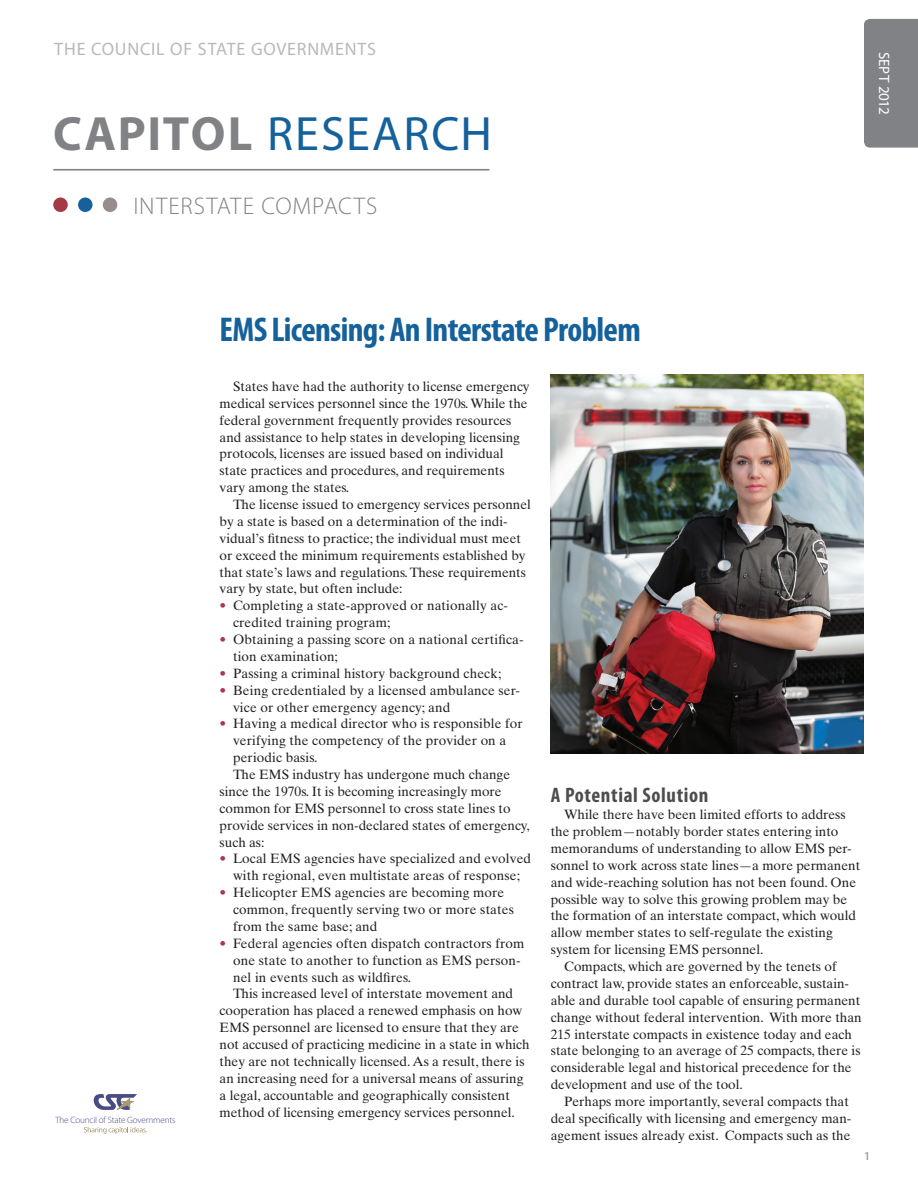
<style>
.page{position:relative;width:918px;height:1188px;background:#fff}
.page>*{position:absolute;margin:0;border:0;box-sizing:border-box;transform-origin:0 0}
.t1{font:48.3px "Myriad Pro";letter-spacing:.035em;color:#15619b}
.t2{font:700 condensed 34.5px "Myriad Pro";letter-spacing:-.02em;color:#15619b}
.t3{font:300 24.15px "Myriad Pro";letter-spacing:.035em;color:#808285}
.t4{font:700 condensed 21px "Myriad Pro";letter-spacing:.03em;color:#4e4d4c}
.t5{font:18px "Myriad Pro";letter-spacing:.045em;color:#b6babb}
.t6{font:15px "Myriad Pro";color:#fff}
.t7{font:13.5px/16.8px "Times Ten LT";color:#231f20}
.t8{font:12px "Myriad Pro";color:#808285}
.t9{font:300 9.15px "Myriad Pro";letter-spacing:-.015em;color:#494c84}
.s1{font-weight:700;color:#808285}
.s2{color:#a63947}
</style>
<div class="page">
<div style="left:864px;top:19px;width:54px;height:129px;background:#808285"></div>
<svg style="left:94px;top:1094px;width:43px;height:16px"></svg>
<svg style="left:84px;top:1127px;width:63px;height:7px"></svg>
<div style="left:53px;top:197px;width:15px;height:15px;background:#a63947;border-radius:50%"></div>
<div style="left:78px;top:197px;width:15px;height:15px;background:#15619b;border-radius:50%"></div>
<div style="left:103px;top:197px;width:14px;height:15px;background:#978d8b;border-radius:50%"></div>
<hr style="left:53px;top:169px;width:436px;height:2px;background:#808285">
<img style="left:551px;top:375px;width:313px;height:378px">
<h3 class="t5" style="left:54px;top:38px;width:314px">THE COUNCIL OF STATE GOVERNMENTS</h3>
<h1 class="t1" style="left:53px;top:105px;width:440px"><span class="s1">CAPITOL</span> RESEARCH</h1>
<h3 class="t3" style="left:133px;top:192px;width:245px">interstate compacts</h3>
<p class="t6" style="left:893px;top:52px;width:65px;rotate:90deg">SEPT 2012</p>
<p class="t9" style="left:55px;top:1114px;width:122px">The Council of State Governments</p>
<h2 class="t2" style="left:220px;top:307px;width:423px">EMS Licensing: An Interstate Problem</h2>
<p class="t7" style="left:220px;top:378px;width:311px;text-indent:14px">States have had the authority to license emergency medical services personnel since the 1970s. While the federal government frequently provides resources and assistance to help states in developing licensing protocols, licenses are issued based on individual state practices and procedures, and requirements vary among the states.</p>
<p class="t7" style="left:220px;top:496px;width:313px;text-indent:14px">The license issued to emergency services personnel by a state is based on a determination of the indi&shy;vidual’s fitness to practice; the individual must meet or exceed the minimum requirements established by that state’s laws and regulations. These requirements vary by state, but often include:</p>
<p class="t7" style="left:233px;top:597px;width:276px;text-indent:-14px"><span class="s2">•</span> Completing a state-approved or nationally ac&shy;credited training program;</p>
<p class="t7" style="left:233px;top:631px;width:292px;text-indent:-14px"><span class="s2">•</span> Obtaining a passing score on a national certifica&shy;tion examination;</p>
<p class="t7" style="left:220px;top:665px;width:283px"><span class="s2">•</span> Passing a criminal history background check;</p>
<p class="t7" style="left:233px;top:682px;width:288px;text-indent:-14px"><span class="s2">•</span> Being credentialed by a licensed ambulance ser&shy;vice or other emergency agency; and</p>
<p class="t7" style="left:220px;top:715px;width:305px"><span class="s2">•</span> Having a medical director who is responsible for</p>
<p class="t7" style="left:233px;top:732px;width:275px">verifying the competency of the provider on a</p>
<p class="t7" style="left:233px;top:749px;width:86px">periodic basis.</p>
<p class="t7" style="left:233px;top:766px;width:279px">The EMS industry has undergone much change</p>
<p class="t7" style="left:220px;top:783px;width:284px">since the 1970s. It is becoming increasingly more</p>
<p class="t7" style="left:220px;top:800px;width:293px">common for EMS personnel to cross state lines to</p>
<p class="t7" style="left:220px;top:817px;width:312px">provide services in non-declared states of emergency,</p>
<p class="t7" style="left:220px;top:833px;width:47px">such as:</p>
<p class="t7" style="left:220px;top:850px;width:313px;text-align:center"><span class="s2">•</span> Local EMS agencies have specialized and evolved with regional, even multistate areas of response;</p>
<p class="t7" style="left:233px;top:884px;width:282px;text-indent:-14px"><span class="s2">•</span> Helicopter EMS agencies are becoming more common, frequently serving two or more states from the same base; and</p>
<p class="t7" style="left:220px;top:935px;width:306px"><span class="s2">•</span> Federal agencies often dispatch contractors from</p>
<p class="t7" style="left:233px;top:952px;width:289px">one state to another to function as EMS person-</p>
<p class="t7" style="left:233px;top:968px;width:180px">nel in events such as wildfires.</p>
<p class="t7" style="left:233px;top:985px;width:282px">This increased level of interstate movement and</p>
<p class="t7" style="left:220px;top:1002px;width:304px">cooperation has placed a renewed emphasis on how</p>
<p class="t7" style="left:220px;top:1019px;width:301px">EMS personnel are licensed to ensure that they are</p>
<p class="t7" style="left:220px;top:1036px;width:312px">not accused of practicing medicine in a state in which</p>
<p class="t7" style="left:220px;top:1053px;width:307px">they are not technically licensed. As a result, there is</p>
<p class="t7" style="left:220px;top:1070px;width:305px">an increasing need for a universal means of assuring</p>
<p class="t7" style="left:220px;top:1087px;width:292px">a legal, accountable and geographically consistent</p>
<p class="t7" style="left:220px;top:1103px;width:297px">method of licensing emergency services personnel.</p>
<h3 class="t4" style="left:551px;top:782px;width:159px">A Potential Solution</h3>
<p class="t7" style="left:564px;top:806px;width:283px">While there have been limited efforts to address</p>
<p class="t7" style="left:551px;top:823px;width:289px">the problem—notably border states entering into</p>
<p class="t7" style="left:551px;top:840px;width:302px">memorandums of understanding to allow EMS per-</p>
<p class="t7" style="left:551px;top:857px;width:311px">sonnel to work across state lines—a more permanent</p>
<p class="t7" style="left:551px;top:874px;width:307px">and wide-reaching solution has not been found. One</p>
<p class="t7" style="left:551px;top:890px;width:298px">possible way to solve this growing problem may be</p>
<p class="t7" style="left:551px;top:907px;width:307px">the formation of an interstate compact, which would</p>
<p class="t7" style="left:551px;top:924px;width:284px">allow member states to self-regulate the existing</p>
<p class="t7" style="left:551px;top:941px;width:214px">system for licensing EMS personnel.</p>
<p class="t7" style="left:564px;top:958px;width:274px">Compacts, which are governed by the tenets of</p>
<p class="t7" style="left:551px;top:975px;width:300px">contract law, provide states an enforceable, sustain-</p>
<p class="t7" style="left:551px;top:992px;width:311px">able and durable tool capable of ensuring permanent</p>
<p class="t7" style="left:551px;top:1009px;width:312px">change without federal intervention. With more than</p>
<p class="t7" style="left:551px;top:1025px;width:303px">215 interstate compacts in existence today and each</p>
<p class="t7" style="left:551px;top:1042px;width:311px">state belonging to an average of 25 compacts, there is</p>
<p class="t7" style="left:551px;top:1059px;width:302px">considerable legal and historical precedence for the</p>
<p class="t7" style="left:551px;top:1076px;width:194px">development and use of the tool.</p>
<p class="t7" style="left:564px;top:1093px;width:286px">Perhaps more importantly, several compacts that</p>
<p class="t7" style="left:551px;top:1110px;width:302px">deal specifically with licensing and emergency man-</p>
<p class="t7" style="left:551px;top:1127px;width:301px">agement issues already exist. Compacts such as the</p>
<p class="t8" style="left:864px;top:1148px;width:8px">1</p>
</div>
